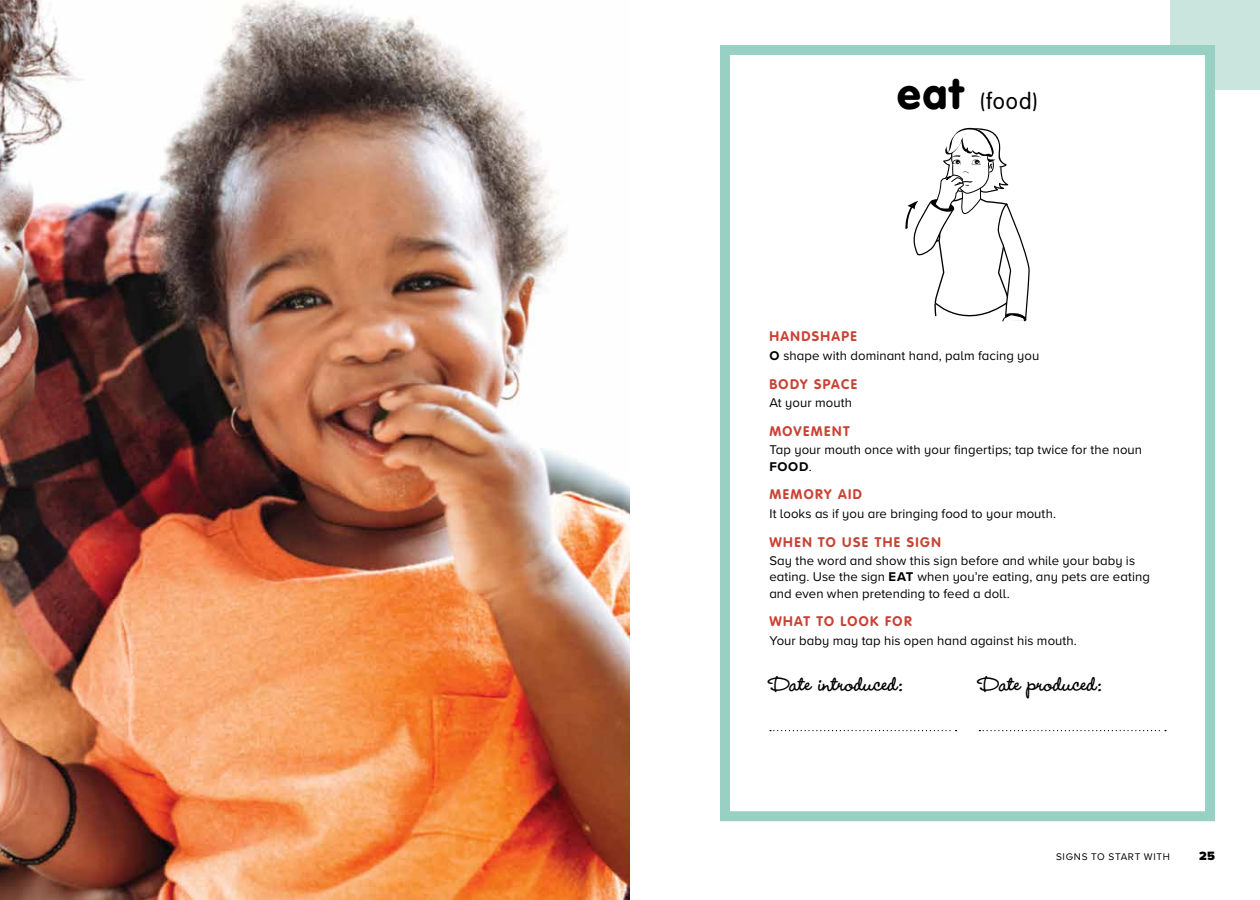
<style>
.page{position:relative;width:1260px;height:900px;background:#fff}
.page>*{position:absolute;margin:0;border:0;box-sizing:border-box;transform-origin:0 0}
.t1{font:700 27.5px "Wendy LP Std";color:#000}
.t2{font:300 22.5px "VAG Rounded Std";color:#000}
.t3{font:700 13.75px "VAG Rounded Std";letter-spacing:.1em;color:#ca4236}
.t4{font:13.12px/16.2px "Proxima Nova A";letter-spacing:.005em;color:#000}
.t5{font:900 12.5px "Proxima Nova A";color:#000}
.t6{font:10px "Proxima Nova A";letter-spacing:.07em;color:#000}
.s1{font-weight:900;font-size:42.5px}
.s2{font-weight:700}
</style>
<div class="page">
<div style="left:1170px;top:0;width:90px;height:90px;background:#cae5de"></div>
<div style="left:725px;top:50px;width:485px;height:766px;background:#fff"></div>
<svg style="left:770px;top:730px;width:187px;height:1px"></svg>
<svg style="left:979px;top:730px;width:187px;height:1px"></svg>
<div style="left:720px;top:45px;width:495px;height:776px;border:10px solid #98d0c4"></div>
<img style="left:0;top:0;width:630px;height:900px">
<svg style="left:905px;top:127px;width:125px;height:194px"></svg>
<h2 class="t2" style="left:897px;top:88px;width:142px"><span class="s1">eat</span> (food)</h2>
<p class="t3" style="left:769px;top:329px;width:89px">HANDSHAPE</p>
<p class="t4" style="left:769px;top:347px;width:271px"><span class="s2">O</span> shape with dominant hand, palm facing you</p>
<p class="t3" style="left:769px;top:376px;width:89px">BODY SPACE</p>
<p class="t4" style="left:769px;top:394px;width:84px">At your mouth</p>
<p class="t3" style="left:769px;top:423px;width:82px">MOVEMENT</p>
<p class="t4" style="left:769px;top:441px;width:374px">Tap your mouth once with your fingertips; tap twice for the noun<br><span class="s2">FOOD</span>.</p>
<p class="t3" style="left:769px;top:487px;width:94px">MEMORY AID</p>
<p class="t4" style="left:769px;top:505px;width:288px">It looks as if you are bringing food to your mouth.</p>
<p class="t3" style="left:769px;top:534px;width:173px">WHEN TO USE THE SIGN</p>
<p class="t4" style="left:769px;top:552px;width:382px">Say the word and show this sign before and while your baby is eating. use the sign <span class="s2">EAT</span> when you’re eating, any pets are eating and even when pretending to feed a doll.</p>
<p class="t3" style="left:769px;top:614px;width:144px">WHAT TO LOOK FOR</p>
<p class="t4" style="left:769px;top:632px;width:309px">Your baby may tap his open hand against his mouth.</p>
<h1 class="t1" style="left:769px;top:667px;width:135px">Date introduced:</h1>
<h1 class="t1" style="left:979px;top:667px;width:125px">Date produced:</h1>
<p class="t6" style="left:1056px;top:850px;width:115px">SIGNS TO START WITH</p>
<p class="t5" style="left:1199px;top:847px;width:17px">25</p>
</div>
